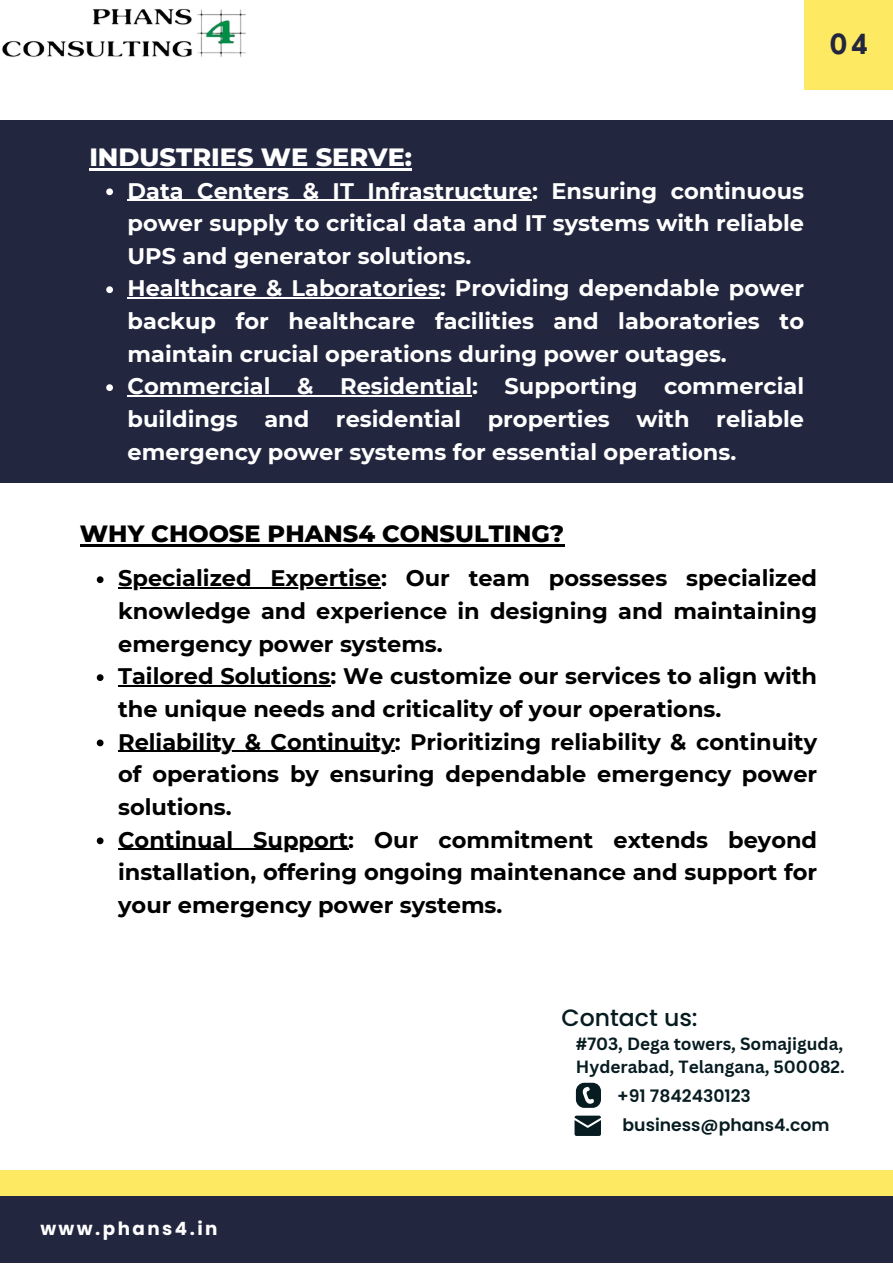
<style>
.page{position:relative;width:893px;height:1264px;background:#fff}
.page>*{position:absolute;margin:0;border:0;box-sizing:border-box;transform-origin:0 0}
.t1{font:700 27px "Nourd";color:#22263e}
.t2{font:800 25.5px "Montserrat";color:#fff}
.t3{font:800 24px "Montserrat";color:#000}
.t4{font:500 23.55px "Poppins";color:#071c21}
.t5{font:700 22.5px/32.7px "Montserrat";color:#000;text-align:justify}
.t6{font:700 22.5px/32.7px "Montserrat";color:#fff;text-align:justify}
.t7{font:700 18.3px "Poppins";letter-spacing:.135em;color:#fff}
.t8{font:700 17.25px "Canva Sans";color:#071c21}
.t9{font:600 17.25px "Poppins";color:#071c21}
</style>
<div class="page">
<div style="left:804px;top:0;width:88px;height:89px;background:#fde962"></div>
<div style="left:0;top:120px;width:892px;height:363px;background:#22263e"></div>
<div style="left:0;top:1195px;width:892px;height:68px;background:#22263e"></div>
<div style="left:0;top:1169px;width:892px;height:26px;background:#fde962"></div>
<img style="left:1px;top:8px;width:245px;height:49px">
<hr style="left:89px;top:168px;width:323px;height:2px;background:#fff">
<svg style="left:106px;top:188px;width:7px;height:7px"></svg>
<hr style="left:128px;top:200px;width:404px;height:1px;background:#fff">
<svg style="left:106px;top:286px;width:7px;height:7px"></svg>
<hr style="left:128px;top:297px;width:312px;height:2px;background:#fff">
<svg style="left:106px;top:384px;width:7px;height:7px"></svg>
<hr style="left:128px;top:395px;width:344px;height:1px;background:#fff">
<hr style="left:80px;top:544px;width:484px;height:2px;background:#000">
<svg style="left:97px;top:576px;width:6px;height:7px"></svg>
<hr style="left:118px;top:587px;width:263px;height:1px;background:#000">
<svg style="left:97px;top:674px;width:6px;height:7px"></svg>
<hr style="left:118px;top:685px;width:212px;height:1px;background:#000">
<svg style="left:97px;top:739px;width:6px;height:7px"></svg>
<hr style="left:118px;top:750px;width:277px;height:2px;background:#000">
<svg style="left:97px;top:837px;width:6px;height:7px"></svg>
<hr style="left:118px;top:848px;width:230px;height:1px;background:#000">
<svg style="left:576px;top:1082px;width:24px;height:25px"></svg>
<svg style="left:574px;top:1115px;width:27px;height:20px"></svg>
<p class="t1" style="left:829px;top:27px;width:41px">04</p>
<p class="t2" style="left:89px;top:141px;width:324px">INDUSTRIES WE SERVE:</p>
<p class="t6" style="left:128px;top:174px;width:678px">Data Centers &amp; IT Infrastructure: Ensuring continuous power supply to critical data and IT systems with reliable UPS and generator solutions.</p>
<p class="t6" style="left:128px;top:272px;width:678px">Healthcare &amp; Laboratories: Providing dependable power backup for healthcare facilities and laboratories to maintain crucial operations during power outages.</p>
<p class="t6" style="left:128px;top:370px;width:678px">Commercial &amp; Residential: Supporting commercial buildings and residential properties with reliable emergency power systems for essential operations.</p>
<p class="t3" style="left:80px;top:519px;width:486px">WHY CHOOSE PHANS4 CONSULTING?</p>
<p class="t5" style="left:118px;top:562px;width:700px">Specialized Expertise: Our team possesses specialized knowledge and experience in designing and maintaining emergency power systems.</p>
<p class="t5" style="left:118px;top:660px;width:700px">Tailored Solutions: We customize our services to align with the unique needs and criticality of your operations.</p>
<p class="t5" style="left:118px;top:725px;width:700px">Reliability &amp; Continuity: Prioritizing reliability &amp; continuity of operations by ensuring dependable emergency power solutions.</p>
<p class="t5" style="left:118px;top:823px;width:700px">Continual Support: Our commitment extends beyond installation, offering ongoing maintenance and support for your emergency power systems.</p>
<p class="t7" style="left:40px;top:1215px;width:179px">www.phans4.in</p>
<p class="t4" style="left:561px;top:1001px;width:138px">Contact us:</p>
<p class="t8" style="left:576px;top:1031px;width:269px">#703, Dega towers, Somajiguda,</p>
<p class="t8" style="left:576px;top:1054px;width:270px">Hyderabad, Telangana, 500082.</p>
<p class="t9" style="left:617px;top:1083px;width:135px">+91 7842430123</p>
<p class="t9" style="left:622px;top:1112px;width:208px">business@phans4.com</p>
</div>
